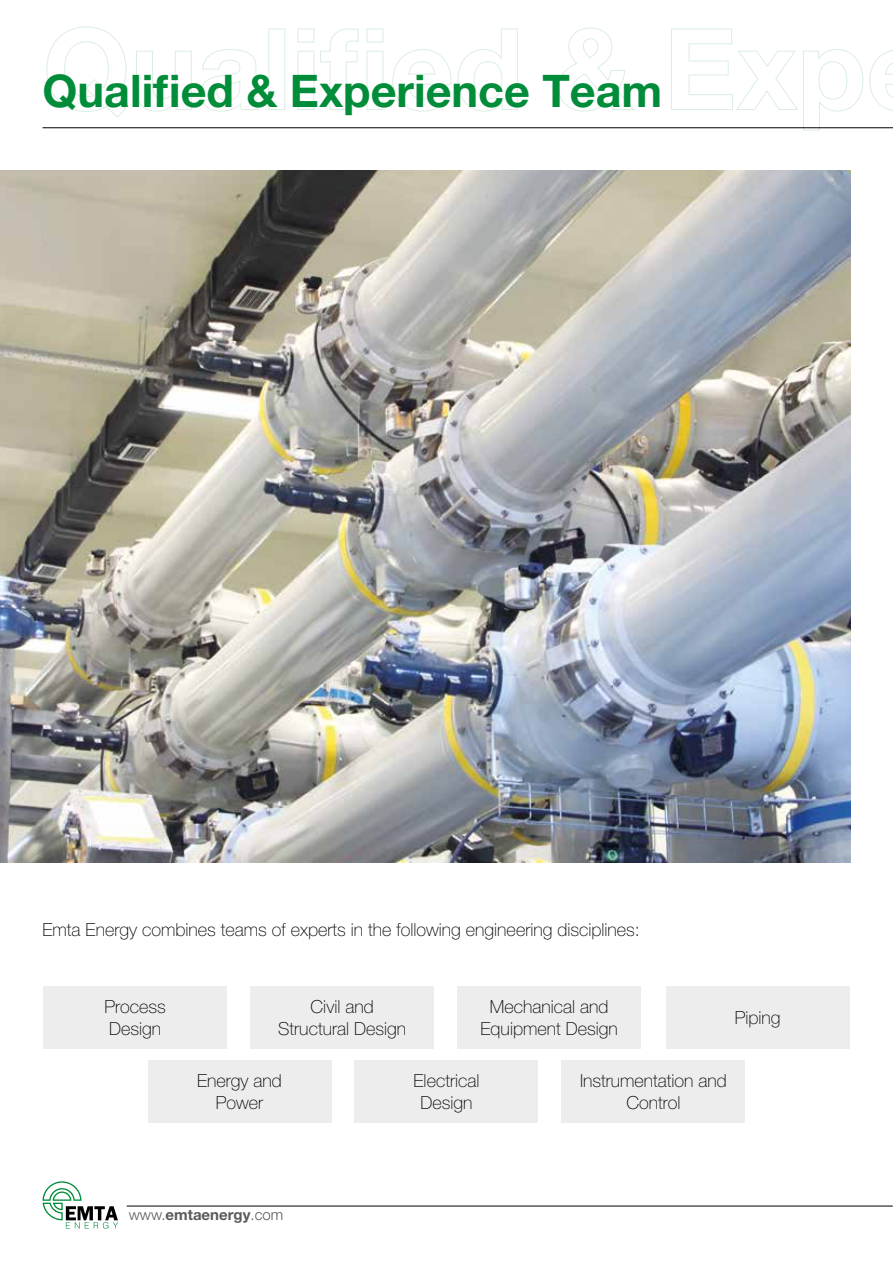
<style>
.page{position:relative;width:893px;height:1263px;background:#fff}
.page>*{position:absolute;margin:0;border:0;box-sizing:border-box;transform-origin:0 0}
.t1{font:700 45px "Helvetica Neue LT Pro";color:#008c39}
.t2{font:100 18px/21.6px "Helvetica Neue LT Pro";color:#000;text-align:center}
.t3{font:700 15px "Helvetica Neue LT Pro";color:#000}
.s1{font-weight:300}
</style>
<div class="page">
<hr style="left:127px;top:1206px;width:766px;height:1px;background:#000">
<svg style="left:43px;top:1181px;width:75px;height:48px"></svg>
<svg style="left:46px;top:27px;width:80px;height:91px"></svg>
<svg style="left:136px;top:51px;width:56px;height:60px"></svg>
<svg style="left:201px;top:49px;width:58px;height:62px"></svg>
<svg style="left:298px;top:29px;width:16px;height:81px"></svg>
<svg style="left:320px;top:29px;width:63px;height:81px"></svg>
<svg style="left:392px;top:49px;width:60px;height:62px"></svg>
<svg style="left:458px;top:29px;width:60px;height:82px"></svg>
<svg style="left:558px;top:28px;width:76px;height:83px"></svg>
<svg style="left:671px;top:29px;width:192px;height:101px"></svg>
<svg style="left:869px;top:50px;width:24px;height:61px"></svg>
<img style="left:0;top:170px;width:850px;height:693px">
<hr style="left:43px;top:127px;width:850px;height:1px;background:#000">
<div style="left:43px;top:986px;width:184px;height:62px;background:#ededed"></div>
<div style="left:148px;top:1061px;width:183px;height:62px;background:#ededed"></div>
<div style="left:250px;top:986px;width:184px;height:62px;background:#ededed"></div>
<div style="left:355px;top:1061px;width:183px;height:62px;background:#ededed"></div>
<div style="left:457px;top:986px;width:184px;height:62px;background:#ededed"></div>
<div style="left:561px;top:1061px;width:184px;height:62px;background:#ededed"></div>
<div style="left:666px;top:986px;width:184px;height:62px;background:#ededed"></div>
<h1 class="t1" style="left:43px;top:62px;width:621px">Qualified &amp; Experience Team</h1>
<p class="t2" style="left:43px;top:919px;width:599px">Emta Energy combines teams of experts in the following engineering disciplines:</p>
<p class="t2" style="left:105px;top:996px;width:63px;text-align:left">Process<br>Design</p>
<p class="t2" style="left:278px;top:996px;width:129px">Civil and<br>Structural Design</p>
<p class="t2" style="left:197px;top:1070px;width:86px">Energy and<br>Power</p>
<p class="t2" style="left:481px;top:996px;width:139px">Mechanical and<br>Equipment Design</p>
<p class="t2" style="left:580px;top:1070px;width:148px">Instrumentation and<br>Control</p>
<p class="t2" style="left:414px;top:1070px;width:67px">Electrical<br>Design</p>
<p class="t2" style="left:735px;top:1006px;width:47px">Piping</p>
<p class="t3" style="left:129px;top:1205px;width:156px"><span class="s1">www.</span>emtaenergy<span class="s1">.com</span></p>
</div>
